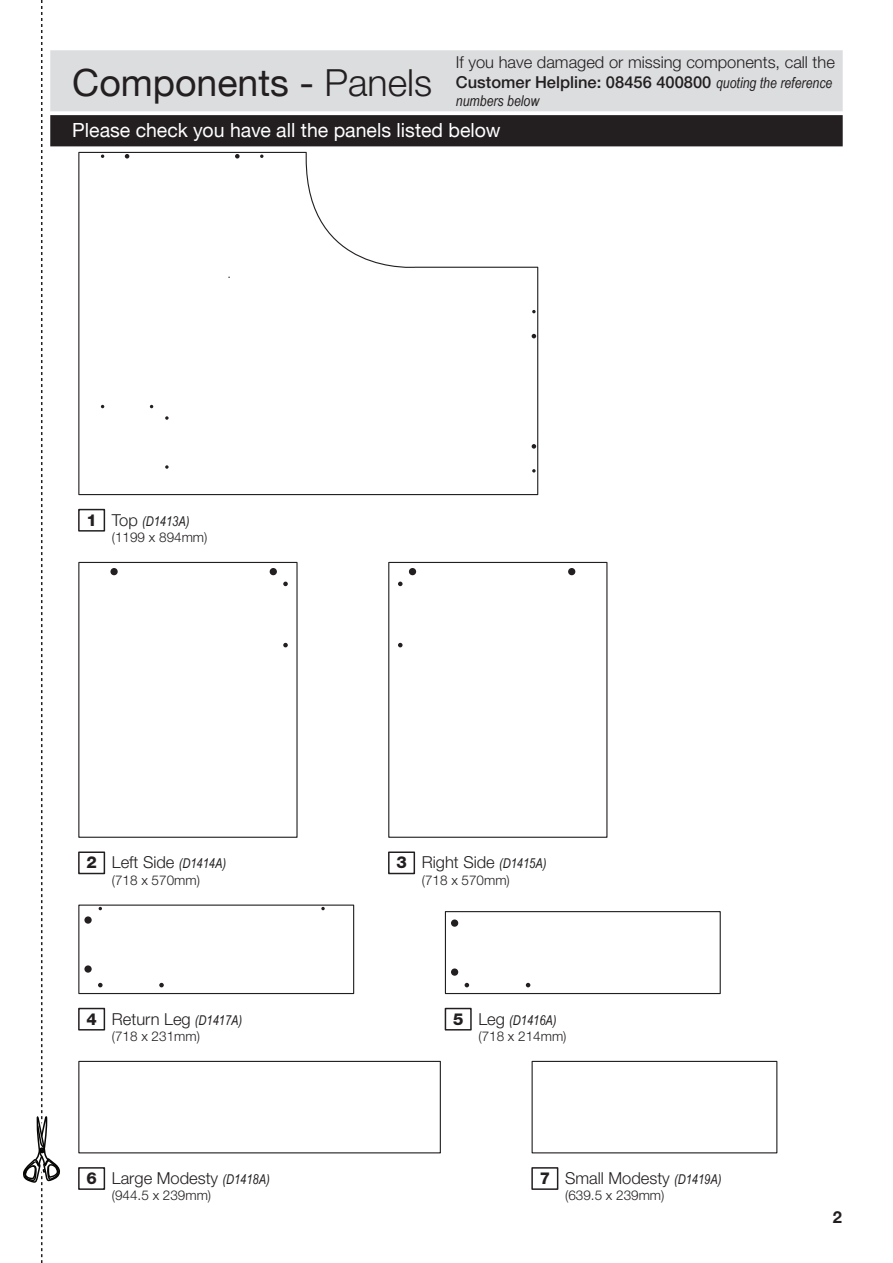
<style>
.page{position:relative;width:893px;height:1263px;background:#fff}
.page>*{position:absolute;margin:0;border:0;box-sizing:border-box;transform-origin:0 0}
.t1{font:37.5px "Helvetica Neue CE";color:#231f20}
.t2{font:19.5px "Helvetica Neue CE";color:#fff}
.t3{font:300 16.5px/19.8px "Helvetica Neue CE";color:#231f20}
.t4{font:800 16.5px "Helvetica Neue CE";color:#231f20}
.t5{font:700 16.5px "Helvetica Neue CE";color:#231f20}
.t6{font:italic 15px "Arial Narrow";color:#231f20}
.t7{font:300 13.5px/16.2px "Helvetica Neue CE";color:#231f20}
.s1{font-weight:500}
.s2{font-family:"Arial Narrow";font-weight:400;font-style:italic;font-size:15px}
.s3{font-weight:300}
.s4{font-size:16.5px}
.s5{font-family:"Arial Narrow";font-weight:400;font-style:italic}
.s6{font-family:"Arial Narrow";font-weight:400;font-style:italic;font-size:13.5px}
</style>
<div class="page">
<div style="left:51px;top:116px;width:791px;height:30px;background:#231f20"></div>
<div style="left:50px;top:115px;width:793px;height:31px;border:2px solid #231f20"></div>
<div style="left:51px;top:51px;width:791px;height:60px;background:#dcdddf"></div>
<div style="left:50px;top:50px;width:793px;height:61px;border:2px solid #dcdddf"></div>
<svg style="left:23px;top:0;width:43px;height:1263px"></svg>
<div style="left:78px;top:509px;width:27px;height:23px;border:2px solid #231f20"></div>
<svg style="left:78px;top:151px;width:461px;height:345px"></svg>
<svg style="left:125px;top:154px;width:4px;height:5px"></svg>
<svg style="left:165px;top:416px;width:4px;height:4px"></svg>
<svg style="left:165px;top:465px;width:4px;height:4px"></svg>
<svg style="left:532px;top:444px;width:4px;height:5px"></svg>
<svg style="left:532px;top:469px;width:4px;height:3px"></svg>
<svg style="left:235px;top:154px;width:5px;height:5px"></svg>
<svg style="left:532px;top:334px;width:4px;height:4px"></svg>
<svg style="left:532px;top:310px;width:4px;height:3px"></svg>
<div style="left:78px;top:562px;width:220px;height:276px;border:1px solid #231f20"></div>
<svg style="left:283px;top:643px;width:5px;height:4px"></svg>
<div style="left:270px;top:568px;width:7px;height:7px;border:2px solid #231f20;border-radius:50%"></div>
<div style="left:110px;top:568px;width:8px;height:7px;border:2px solid #231f20;border-radius:50%"></div>
<svg style="left:283px;top:582px;width:5px;height:4px"></svg>
<div style="left:78px;top:904px;width:276px;height:90px;border:1px solid #231f20"></div>
<div style="left:84px;top:916px;width:8px;height:8px;border:2px solid #231f20;border-radius:50%"></div>
<div style="left:84px;top:965px;width:8px;height:8px;border:2px solid #231f20;border-radius:50%"></div>
<svg style="left:159px;top:983px;width:5px;height:4px"></svg>
<svg style="left:98px;top:983px;width:5px;height:4px"></svg>
<svg style="left:321px;top:907px;width:4px;height:3px"></svg>
<div style="left:78px;top:1061px;width:363px;height:92px;border:1px solid #231f20"></div>
<div style="left:532px;top:1061px;width:245px;height:92px;border:1px solid #231f20"></div>
<div style="left:78px;top:851px;width:27px;height:23px;border:2px solid #231f20"></div>
<div style="left:78px;top:1008px;width:27px;height:22px;border:2px solid #231f20"></div>
<div style="left:78px;top:1167px;width:27px;height:23px;border:2px solid #231f20"></div>
<div style="left:531px;top:1167px;width:27px;height:23px;border:2px solid #231f20"></div>
<div style="left:388px;top:562px;width:219px;height:276px;border:1px solid #231f20"></div>
<svg style="left:398px;top:643px;width:5px;height:4px"></svg>
<div style="left:409px;top:568px;width:7px;height:7px;border:2px solid #231f20;border-radius:50%"></div>
<div style="left:568px;top:568px;width:7px;height:7px;border:2px solid #231f20;border-radius:50%"></div>
<svg style="left:398px;top:582px;width:5px;height:4px"></svg>
<div style="left:388px;top:851px;width:27px;height:23px;border:2px solid #231f20"></div>
<div style="left:445px;top:911px;width:276px;height:83px;border:1px solid #231f20"></div>
<div style="left:451px;top:919px;width:7px;height:8px;border:2px solid #231f20;border-radius:50%"></div>
<div style="left:451px;top:968px;width:7px;height:8px;border:2px solid #231f20;border-radius:50%"></div>
<svg style="left:526px;top:983px;width:4px;height:4px"></svg>
<svg style="left:465px;top:983px;width:4px;height:4px"></svg>
<div style="left:445px;top:1008px;width:27px;height:22px;border:2px solid #231f20"></div>
<p class="t3" style="left:456px;top:52px;width:380px">If you have damaged or missing components, call the<br><span class="s1">Customer Helpline: 08456 400800</span> <span class="s2">quoting the reference</span></p>
<p class="t6" style="left:456px;top:90px;width:85px">numbers below</p>
<p class="t1" style="left:72px;top:60px;width:361px">Components - <span class="s3">Panels</span></p>
<p class="t2" style="left:72px;top:119px;width:430px">Please check you have all the panels listed below</p>
<p class="t4" style="left:86px;top:510px;width:12px">1</p>
<p class="t7" style="left:112px;top:513px;width:97px"><span class="s4">Top</span> <span class="s5">(D1413A) </span>(1199 x 894mm)</p>
<p class="t4" style="left:86px;top:852px;width:12px">2</p>
<p class="t3" style="left:112px;top:852px;width:116px">Left Side <span class="s6">(D1414A)</span></p>
<p class="t7" style="left:112px;top:871px;width:90px">(718 x 570mm)</p>
<p class="t4" style="left:396px;top:852px;width:12px">3</p>
<p class="t3" style="left:422px;top:852px;width:126px">Right Side <span class="s6">(D1415A)</span></p>
<p class="t7" style="left:422px;top:871px;width:90px">(718 x 570mm)</p>
<p class="t4" style="left:86px;top:1009px;width:12px">4</p>
<p class="t3" style="left:112px;top:1009px;width:132px">Return Leg <span class="s6">(D1417A)</span></p>
<p class="t7" style="left:112px;top:1028px;width:90px">(718 x 231mm)</p>
<p class="t4" style="left:453px;top:1009px;width:12px">5</p>
<p class="t7" style="left:478px;top:1012px;width:90px"><span class="s4">Leg</span> <span class="s5">(D1416A) </span>(718 x 214mm)</p>
<p class="t3" style="left:112px;top:1168px;width:159px">Large Modesty <span class="s6">(D1418A)</span></p>
<p class="t7" style="left:112px;top:1187px;width:101px">(944.5 x 239mm)</p>
<p class="t4" style="left:86px;top:1168px;width:12px">6</p>
<p class="t4" style="left:540px;top:1168px;width:12px">7</p>
<p class="t3" style="left:565px;top:1168px;width:158px">Small Modesty <span class="s6">(D1419A)</span></p>
<p class="t7" style="left:565px;top:1187px;width:101px">(639.5 x 239mm)</p>
<p class="t5" style="left:833px;top:1207px;width:11px">2</p>
</div>
